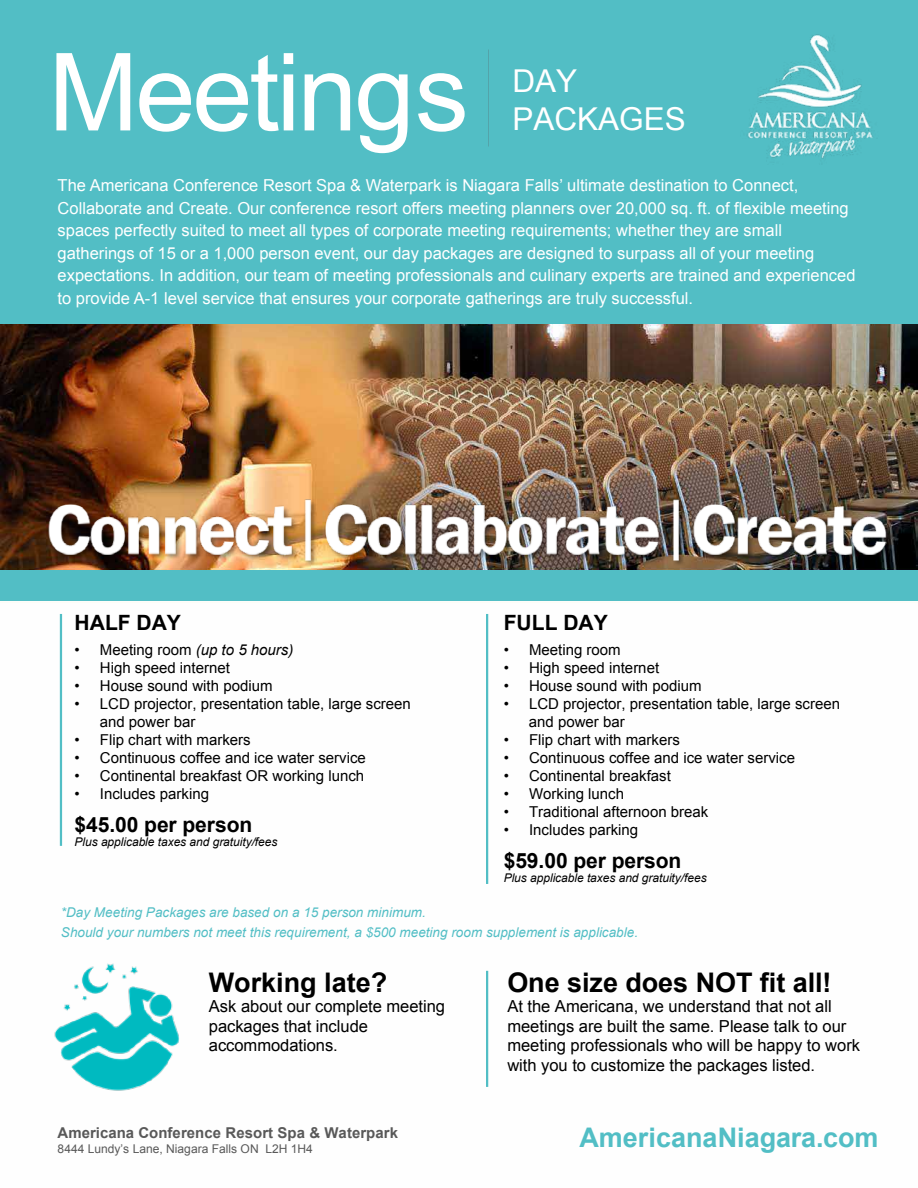
<style>
.page{position:relative;width:918px;height:1188px;background:#fff}
.page>*{position:absolute;margin:0;border:0;box-sizing:border-box;transform-origin:0 0}
.t1{font:108px "Arial";letter-spacing:-.03em;color:#fff}
.t2{font:31.5px/37.8px "Arial";color:#fff}
.t3{font:700 27px "Arial";color:#000}
.t4{font:700 27px "Arial";color:#52bec5}
.t5{font:700 21px "Arial";letter-spacing:-.005em;color:#000}
.t6{font:16.5px/22.5px "Arial";color:#fff}
.t7{font:16.5px/19.8px "Arial";color:#000}
.t8{font:15px/18px "Arial";color:#000}
.t9{font:700 15px "Arial";letter-spacing:.005em;color:#595959}
.t10{font:italic 13.5px/19.5px "Arial";letter-spacing:.005em;color:#52bec5}
.t11{font:italic 12px "Arial";letter-spacing:-.005em;color:#000}
.t12{font:12px "Arial";color:#595959}
.s1{font-style:italic}
</style>
<div class="page">
<img style="left:0;top:324px;width:918px;height:763px">
<div style="left:0;top:0;width:918px;height:324px;background:#52bec5"></div>
<img style="left:33px;top:945px;width:162px;height:146px">
<img style="left:748px;top:34px;width:125px;height:125px">
<img style="left:13px;top:467px;width:905px;height:134px">
<img style="left:16px;top:471px;width:902px;height:120px">
<hr style="left:60px;top:614px;width:2px;height:232px;background:#52bec5">
<hr style="left:486px;top:614px;width:2px;height:270px;background:#52bec5">
<hr style="left:486px;top:971px;width:2px;height:116px;background:#52bec5">
<div style="left:0;top:570px;width:917px;height:31px;background:#52bec5"></div>
<h1 class="t1" style="left:48px;top:22px;width:422px">Meetings</h1>
<h2 class="t2" style="left:512px;top:62px;width:175px">DAY<br>PACKAGES</h2>
<p class="t6" style="left:58px;top:174px;width:799px">The Americana Conference Resort Spa &amp; Waterpark is Niagara Falls’ ultimate destination to Connect, Collaborate and Create. Our conference resort offers meeting planners over 20,000 sq. ft. of flexible meeting spaces perfectly suited to meet all types of corporate meeting requirements; whether they are small gatherings of 15 or a 1,000 person event, our day packages are designed to surpass all of your meeting expectations. In addition, our team of meeting professionals and culinary experts are trained and experienced to provide A-1 level service that ensures your corporate gatherings are truly successful.</p>
<p class="t5" style="left:504px;top:608px;width:105px">FULL DAY</p>
<p class="t8" style="left:504px;top:641px;width:119px">• Meeting room</p>
<p class="t8" style="left:504px;top:659px;width:157px">• High speed internet</p>
<p class="t8" style="left:504px;top:677px;width:199px">• House sound with podium</p>
<p class="t8" style="left:529px;top:695px;width:313px;text-indent:-25px">• LCD projector, presentation table, large screen and power bar</p>
<p class="t8" style="left:504px;top:731px;width:178px">• Flip chart with markers</p>
<p class="t8" style="left:504px;top:749px;width:293px">• Continuous coffee and ice water service</p>
<p class="t8" style="left:504px;top:767px;width:169px">• Continental breakfast</p>
<p class="t8" style="left:504px;top:785px;width:122px">• Working lunch</p>
<p class="t8" style="left:504px;top:803px;width:206px">• Traditional afternoon break</p>
<p class="t8" style="left:504px;top:821px;width:136px">• Includes parking</p>
<p class="t5" style="left:504px;top:847px;width:179px">$59.00 per person</p>
<p class="t11" style="left:504px;top:870px;width:204px">Plus applicable taxes and gratuity/fees</p>
<p class="t10" style="left:61px;top:903px;width:579px">*Day Meeting Packages are based on a 15 person minimum.<br>Should your numbers not meet this requirement, a $500 meeting room supplement is applicable.</p>
<h3 class="t3" style="left:209px;top:965px;width:180px">Working late?</h3>
<p class="t7" style="left:209px;top:996px;width:238px">Ask about our complete meeting packages that include accommodations.</p>
<p class="t5" style="left:75px;top:608px;width:108px">HALF DAY</p>
<p class="t8" style="left:75px;top:641px;width:220px">• Meeting room <span class="s1">(up to 5 hours)</span></p>
<p class="t8" style="left:75px;top:659px;width:157px">• High speed internet</p>
<p class="t8" style="left:75px;top:677px;width:199px">• House sound with podium</p>
<p class="t8" style="left:100px;top:695px;width:313px;text-indent:-25px">• LCD projector, presentation table, large screen and power bar</p>
<p class="t8" style="left:75px;top:731px;width:178px">• Flip chart with markers</p>
<p class="t8" style="left:75px;top:749px;width:293px">• Continuous coffee and ice water service</p>
<p class="t8" style="left:75px;top:767px;width:291px">• Continental breakfast OR working lunch</p>
<p class="t8" style="left:75px;top:785px;width:136px">• Includes parking</p>
<p class="t5" style="left:75px;top:811px;width:179px">$45.00 per person</p>
<p class="t11" style="left:75px;top:834px;width:204px">Plus applicable taxes and gratuity/fees</p>
<h3 class="t3" style="left:507px;top:965px;width:326px">One size does NOT fit all!</h3>
<p class="t7" style="left:507px;top:996px;width:354px">At the Americana, we understand that not all meetings are built the same. Please talk to our meeting professionals who will be happy to work with you to customize the packages listed.</p>
<p class="t9" style="left:58px;top:1123px;width:342px">Americana Conference Resort Spa &amp; Waterpark</p>
<p class="t12" style="left:58px;top:1141px;width:257px">8444 Lundy’s Lane, Niagara Falls ON L2H 1H4</p>
<h3 class="t4" style="left:579px;top:1120px;width:301px">AmericanaNiagara.com</h3>
</div>
